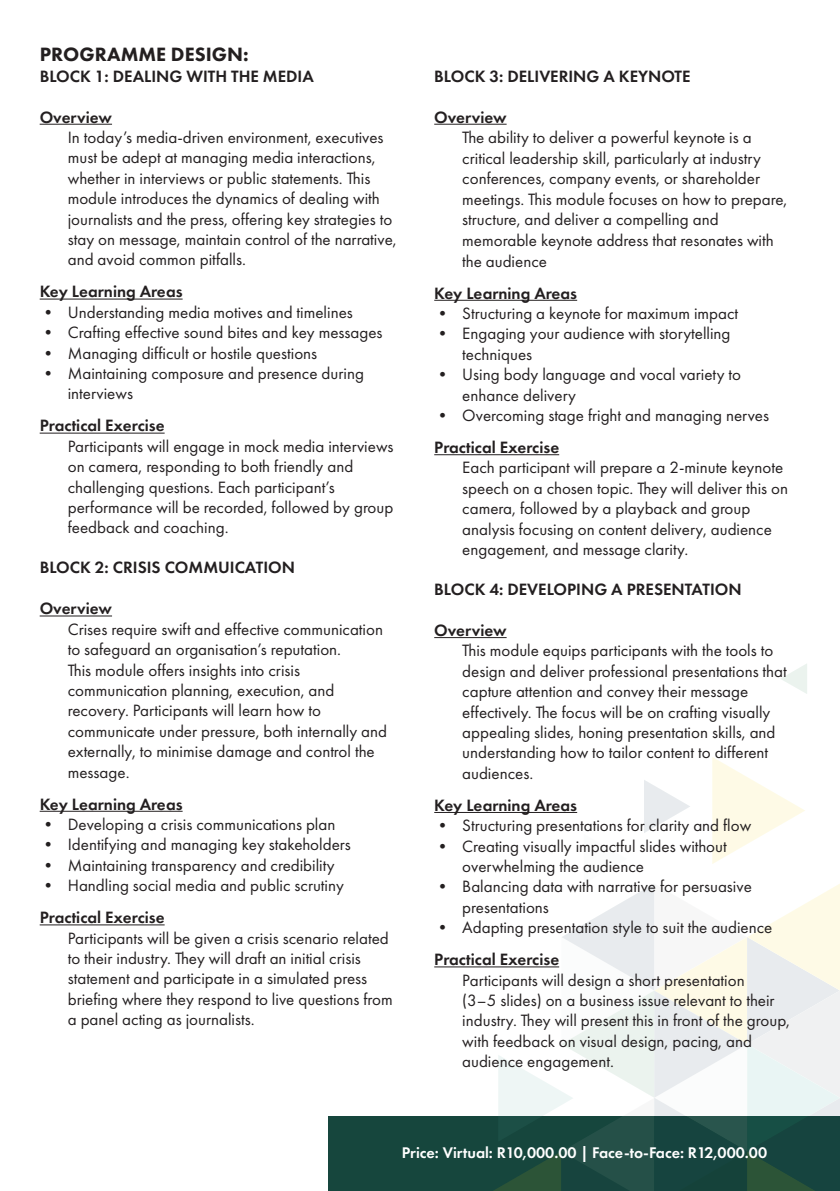
<style>
.page{position:relative;width:840px;height:1191px;background:#fff}
.page>*{position:absolute;margin:0;border:0;box-sizing:border-box;transform-origin:0 0}
.t1{font:800 20px "Futura PT";color:#231f20}
.t2{font:17px/20.4px "Futura PT";color:#231f20}
.t3{font:600 17px "Futura PT";color:#231f20}
.t4{font:600 16px "Futura PT";color:#fff}
</style>
<div class="page">
<div style="left:328px;top:1116px;width:511px;height:75px;background:#16463d"></div>
<svg style="left:781px;top:664px;width:25px;height:29px"></svg>
<svg style="left:492px;top:757px;width:347px;height:434px"></svg>
<hr style="left:40px;top:124px;width:72px;height:1px;background:#231f20">
<hr style="left:40px;top:299px;width:142px;height:1px;background:#231f20">
<hr style="left:40px;top:433px;width:124px;height:1px;background:#231f20">
<hr style="left:40px;top:615px;width:72px;height:1px;background:#231f20">
<hr style="left:40px;top:811px;width:142px;height:1px;background:#231f20">
<hr style="left:40px;top:924px;width:124px;height:1px;background:#231f20">
<hr style="left:434px;top:124px;width:72px;height:1px;background:#231f20">
<hr style="left:434px;top:300px;width:143px;height:1px;background:#231f20">
<hr style="left:434px;top:454px;width:125px;height:1px;background:#231f20">
<hr style="left:434px;top:637px;width:72px;height:1px;background:#231f20">
<hr style="left:434px;top:812px;width:143px;height:1px;background:#231f20">
<hr style="left:434px;top:966px;width:125px;height:1px;background:#231f20">
<p class="t1" style="left:40px;top:42px;width:210px">PROGRAMME DESIGN:</p>
<p class="t3" style="left:40px;top:65px;width:275px">BLOCK 1: DEALING WITH THE MEDIA</p>
<p class="t3" style="left:40px;top:106px;width:74px">Overview</p>
<p class="t2" style="left:68px;top:127px;width:330px">In today’s media-driven environment, executives must be adept at managing media interactions, whether in interviews or public statements. This module introduces the dynamics of dealing with journalists and the press, offering key strategies to stay on message, maintain control of the narrative, and avoid common pitfalls.</p>
<p class="t3" style="left:40px;top:281px;width:144px">Key Learning Areas</p>
<p class="t2" style="left:40px;top:302px;width:314px">• Understanding media motives and timelines</p>
<p class="t2" style="left:40px;top:322px;width:344px">• Crafting effective sound bites and key messages</p>
<p class="t2" style="left:40px;top:343px;width:279px">• Managing difficult or hostile questions</p>
<p class="t2" style="left:68px;top:363px;width:297px;text-indent:-28px">• Maintaining composure and presence during interviews</p>
<p class="t3" style="left:40px;top:415px;width:126px">Practical Exercise</p>
<p class="t2" style="left:68px;top:436px;width:327px">Participants will engage in mock media interviews on camera, responding to both friendly and challenging questions. Each participant’s performance will be recorded, followed by group feedback and coaching.</p>
<p class="t3" style="left:40px;top:557px;width:257px">BLOCK 2: CRISIS COMMUICATION</p>
<p class="t3" style="left:40px;top:598px;width:74px">Overview</p>
<p class="t2" style="left:68px;top:619px;width:321px">Crises require swift and effective communication to safeguard an organisation’s reputation.<br>This module offers insights into crisis communication planning, execution, and recovery. Participants will learn how to communicate under pressure, both internally and externally, to minimise damage and control the message.</p>
<p class="t3" style="left:40px;top:793px;width:144px">Key Learning Areas</p>
<p class="t2" style="left:40px;top:814px;width:297px">• Developing a crisis communications plan</p>
<p class="t2" style="left:40px;top:834px;width:312px">• Identifying and managing key stakeholders</p>
<p class="t2" style="left:40px;top:855px;width:296px">• Maintaining transparency and credibility</p>
<p class="t2" style="left:40px;top:875px;width:305px">• Handling social media and public scrutiny</p>
<p class="t3" style="left:40px;top:907px;width:126px">Practical Exercise</p>
<p class="t2" style="left:68px;top:927px;width:326px">Participants will be given a crisis scenario related to their industry. They will draft an initial crisis statement and participate in a simulated press briefing where they respond to live questions from a panel acting as journalists.</p>
<p class="t3" style="left:434px;top:65px;width:258px">BLOCK 3: DELIVERING A KEYNOTE</p>
<p class="t3" style="left:434px;top:106px;width:74px">Overview</p>
<p class="t2" style="left:462px;top:127px;width:326px">The ability to deliver a powerful keynote is a critical leadership skill, particularly at industry conferences, company events, or shareholder meetings. This module focuses on how to prepare, structure, and deliver a compelling and memorable keynote address that resonates with the audience</p>
<p class="t3" style="left:434px;top:282px;width:144px">Key Learning Areas</p>
<p class="t2" style="left:434px;top:303px;width:305px">• Structuring a keynote for maximum impact</p>
<p class="t2" style="left:462px;top:323px;width:269px;text-indent:-28px">• Engaging your audience with storytelling techniques</p>
<p class="t2" style="left:462px;top:364px;width:280px;text-indent:-28px">• Using body language and vocal variety to enhance delivery</p>
<p class="t2" style="left:434px;top:405px;width:336px">• Overcoming stage fright and managing nerves</p>
<p class="t3" style="left:434px;top:437px;width:126px">Practical Exercise</p>
<p class="t2" style="left:462px;top:457px;width:327px">Each participant will prepare a 2-minute keynote speech on a chosen topic. They will deliver this on camera, followed by a playback and group analysis focusing on content delivery, audience engagement, and message clarity.</p>
<p class="t3" style="left:434px;top:579px;width:309px">BLOCK 4: DEVELOPING A PRESENTATION</p>
<p class="t3" style="left:434px;top:619px;width:74px">Overview</p>
<p class="t2" style="left:462px;top:640px;width:326px">This module equips participants with the tools to design and deliver professional presentations that capture attention and convey their message effectively. The focus will be on crafting visually appealing slides, honing presentation skills, and understanding how to tailor content to different audiences.</p>
<p class="t3" style="left:434px;top:794px;width:144px">Key Learning Areas</p>
<p class="t2" style="left:434px;top:815px;width:318px">• Structuring presentations for clarity and flow</p>
<p class="t2" style="left:462px;top:835px;width:266px;text-indent:-28px">• Creating visually impactful slides without overwhelming the audience</p>
<p class="t2" style="left:462px;top:876px;width:291px;text-indent:-28px">• Balancing data with narrative for persuasive presentations</p>
<p class="t2" style="left:434px;top:917px;width:339px">• Adapting presentation style to suit the audience</p>
<p class="t3" style="left:434px;top:949px;width:126px">Practical Exercise</p>
<p class="t2" style="left:462px;top:969px;width:329px">Participants will design a short presentation<br>(3–5 slides) on a business issue relevant to their industry. They will present this in front of the group, with feedback on visual design, pacing, and audience engagement.</p>
<p class="t4" style="left:401px;top:1142px;width:366px">Price: Virtual: R10,000.00 | Face-to-Face: R12,000.00</p>
</div>
